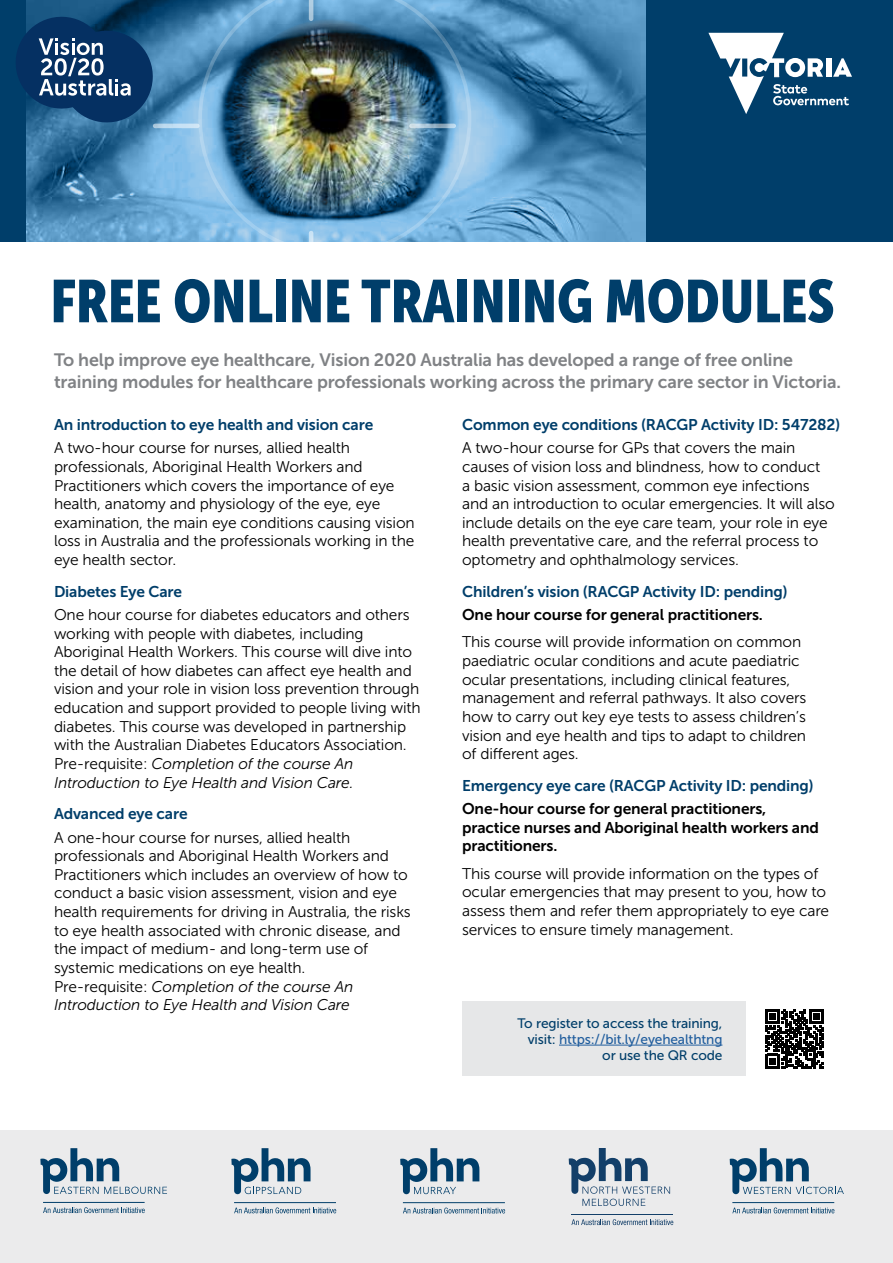
<style>
.page{position:relative;width:893px;height:1263px;background:#fff}
.page>*{position:absolute;margin:0;border:0;box-sizing:border-box;transform-origin:0 0}
.t1{font:59.55px "Museo Sans Cond 900";color:#003e6a}
.t2{font:17.85px/22.4px "Museo Sans 700";letter-spacing:-.01em;color:#808285}
.t3{font:15.6px/18.6px "Museo Sans 300";letter-spacing:-.01em;color:#000}
.t4{font:15.6px "Museo Sans 700";letter-spacing:-.01em;color:#003e6a}
.t5{font:15.6px/18.6px "Museo Sans 700";letter-spacing:-.01em;color:#000}
.t6{font:13.65px/16.2px "Museo Sans 500";letter-spacing:-.01em;color:#003e6a;text-align:right}
.s1{font-style:italic}
.s2{color:#215e9e}
</style>
<div class="page">
<div style="left:462px;top:1001px;width:323px;height:75px;background:#e6e7e8"></div>
<div style="left:0;top:0;width:893px;height:255px;background:#003e6a"></div>
<div style="left:0;top:1131px;width:893px;height:132px;background:#ebebec"></div>
<hr style="left:559px;top:1045px;width:163px;height:1px;background:#215e9e">
<div style="left:746px;top:1001px;width:86px;height:75px;background:#fff"></div>
<svg style="left:765px;top:1009px;width:58px;height:59px"></svg>
<svg style="left:40px;top:1148px;width:127px;height:46px"></svg>
<hr style="left:43px;top:1202px;width:102px;height:1px;background:#003e6a">
<svg style="left:43px;top:1207px;width:102px;height:6px"></svg>
<svg style="left:234px;top:1207px;width:102px;height:6px"></svg>
<svg style="left:231px;top:1148px;width:80px;height:46px"></svg>
<hr style="left:234px;top:1202px;width:102px;height:1px;background:#003e6a">
<svg style="left:400px;top:1148px;width:79px;height:46px"></svg>
<svg style="left:403px;top:1207px;width:102px;height:6px"></svg>
<hr style="left:403px;top:1202px;width:102px;height:1px;background:#003e6a">
<svg style="left:571px;top:1219px;width:102px;height:6px"></svg>
<hr style="left:571px;top:1214px;width:102px;height:1px;background:#133f69">
<svg style="left:569px;top:1148px;width:101px;height:58px"></svg>
<svg style="left:730px;top:1148px;width:114px;height:46px"></svg>
<svg style="left:732px;top:1207px;width:102px;height:6px"></svg>
<hr style="left:732px;top:1202px;width:102px;height:1px;background:#003e6a">
<img style="left:27px;top:0;width:618px;height:242px">
<img style="left:198px;top:0;width:273px;height:242px">
<svg style="left:155px;top:124px;width:42px;height:4px"></svg>
<svg style="left:412px;top:124px;width:42px;height:4px"></svg>
<hr style="left:309px;top:233px;width:4px;height:42px;background:#cce4f5">
<hr style="left:309px;top:0;width:4px;height:19px;background:#aecbe0">
<div style="left:0;top:242px;width:893px;height:55px;background:#fff"></div>
<svg style="left:16px;top:17px;width:137px;height:105px"></svg>
<svg style="left:708px;top:33px;width:144px;height:81px"></svg>
<h1 class="t1" style="left:50px;top:268px;width:786px">FREE ONLINE TRAINING MODULES</h1>
<p class="t2" style="left:54px;top:348px;width:788px">To help improve eye healthcare, Vision 2020 Australia has developed a range of free online training modules for healthcare professionals working across the primary care sector in Victoria.</p>
<p class="t4" style="left:54px;top:416px;width:321px">An introduction to eye health and vision care</p>
<p class="t3" style="left:54px;top:439px;width:362px">A two-hour course for nurses, allied health professionals, Aboriginal Health Workers and Practitioners which covers the importance of eye health, anatomy and physiology of the eye, eye examination, the main eye conditions causing vision loss in Australia and the professionals working in the eye health sector.</p>
<p class="t4" style="left:54px;top:583px;width:130px">Diabetes Eye Care</p>
<p class="t3" style="left:54px;top:605px;width:368px">One hour course for diabetes educators and others working with people with diabetes, including Aboriginal Health Workers. This course will dive into the detail of how diabetes can affect eye health and vision and your role in vision loss prevention through education and support provided to people living with diabetes. This course was developed in partnership with the Australian Diabetes Educators Association.<br>Pre-requisite: <span class="s1">Completion of the course An Introduction to Eye Health and Vision Care.</span></p>
<p class="t4" style="left:54px;top:805px;width:135px">Advanced eye care</p>
<p class="t3" style="left:54px;top:828px;width:358px">A one-hour course for nurses, allied health professionals and Aboriginal Health Workers and Practitioners which includes an overview of how to conduct a basic vision assessment, vision and eye health requirements for driving in Australia, the risks to eye health associated with chronic disease, and the impact of medium- and long-term use of systemic medications on eye health.<br>Pre-requisite: <span class="s1">Completion of the course An Introduction to Eye Health and Vision Care</span></p>
<p class="t4" style="left:462px;top:416px;width:380px">Common eye conditions (RACGP Activity ID: 547282)</p>
<p class="t3" style="left:462px;top:439px;width:374px">A two-hour course for GPs that covers the main causes of vision loss and blindness, how to conduct<br>a basic vision assessment, common eye infections and an introduction to ocular emergencies. It will also include details on the eye care team, your role in eye health preventative care, and the referral process to optometry and ophthalmology services.</p>
<p class="t4" style="left:462px;top:583px;width:327px">Children’s vision (RACGP Activity ID: pending)</p>
<p class="t5" style="left:462px;top:605px;width:302px">One hour course for general practitioners.</p>
<p class="t3" style="left:462px;top:633px;width:346px">This course will provide information on common paediatric ocular conditions and acute paediatric ocular presentations, including clinical features, management and referral pathways. It also covers how to carry out key eye tests to assess children’s vision and eye health and tips to adapt to children of different ages.</p>
<p class="t4" style="left:462px;top:777px;width:353px">Emergency eye care (RACGP Activity ID: pending)</p>
<p class="t5" style="left:462px;top:799px;width:358px">One-hour course for general practitioners, practice nurses and Aboriginal health workers and practitioners.</p>
<p class="t3" style="left:462px;top:864px;width:369px">This course will provide information on the types of ocular emergencies that may present to you, how to assess them and refer them appropriately to eye care services to ensure timely management.</p>
<p class="t6" style="left:517px;top:1015px;width:206px">To register to access the training, visit: <span class="s2">https://bit.ly/eyehealthtng </span>or use the QR code</p>
</div>
